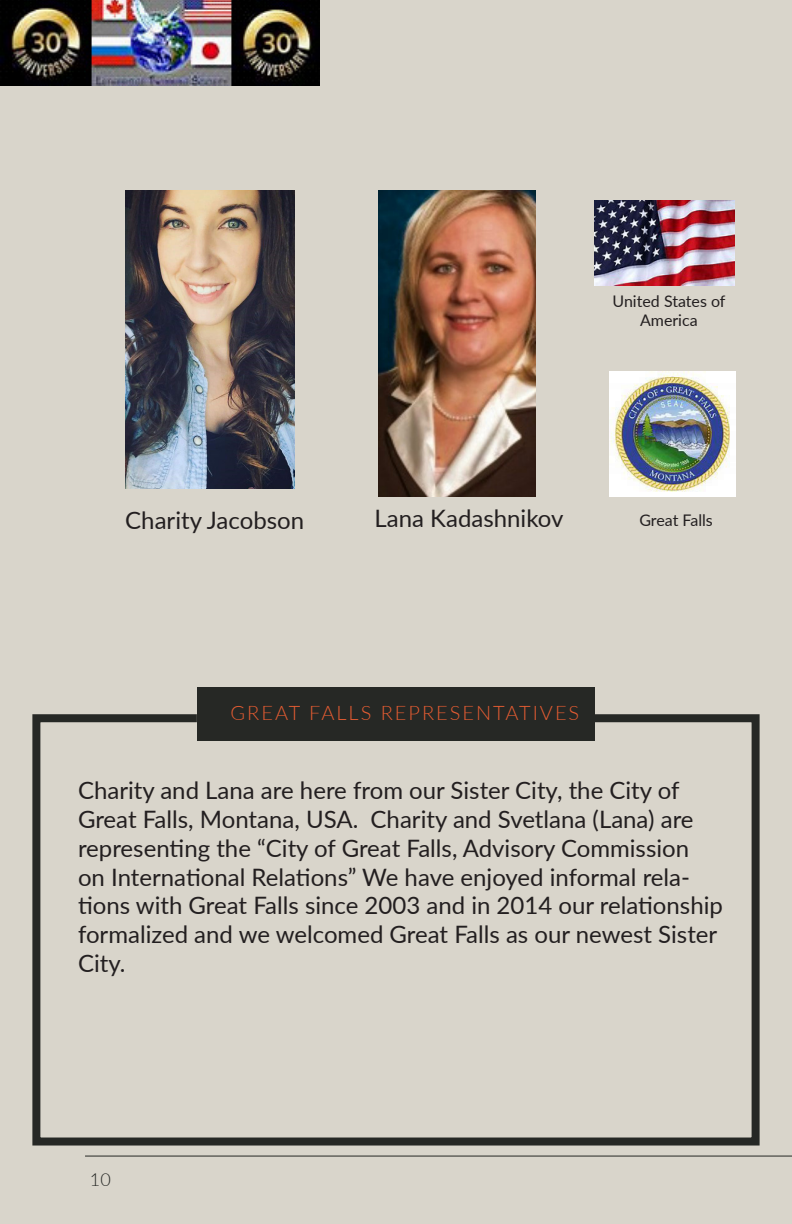
<style>
.page{position:relative;width:792px;height:1224px;background:#d9d5cb}
.page>*{position:absolute;margin:0;border:0;box-sizing:border-box;transform-origin:0 0}
.t1{font:24px/28.8px "Lato";color:#231f20}
.Header_-_Align_Cente{font:300 20px "Lato";letter-spacing:.1em;color:#e45c32}
.t2{font:300 18px "Lato";color:#262825}
.t3{font:16px/19.2px "Lato";color:#231f20;text-align:center}
</style>
<div class="page">
<img style="left:0;top:0;width:319px;height:85px">
<svg style="left:32px;top:714px;width:728px;height:432px"></svg>
<div style="left:197px;top:687px;width:398px;height:54px;background:#262825"></div>
<img style="left:125px;top:190px;width:169px;height:298px">
<img style="left:378px;top:190px;width:157px;height:307px">
<img style="left:595px;top:200px;width:140px;height:86px">
<img style="left:609px;top:372px;width:126px;height:125px">
<hr style="left:85px;top:1156px;width:707px;height:1px;background:#262825">
<p class="t3" style="left:613px;top:291px;width:115px">United States of<br>America</p>
<p class="t1" style="left:125px;top:505px;width:180px">Charity Jacobson</p>
<p class="t1" style="left:375px;top:503px;width:190px">Lana Kadashnikov</p>
<p class="t3" style="left:639px;top:509px;width:75px">Great Falls</p>
<p class="Header_-_Align_Cente" style="left:231px;top:699px;width:350px">GREAT FALLS REPRESENTATIVES</p>
<p class="t1" style="left:78px;top:775px;width:646px">Charity and Lana are here from our Sister City, the City of Great Falls, Montana, USA. Charity and Svetlana (Lana) are representing the “City of Great Falls, Advisory Commission<br>on International Relations” We have enjoyed informal rela&shy;tions with Great Falls since 2003 and in 2014 our relationship formalized and we welcomed Great Falls as our newest Sister City.</p>
<p class="t2" style="left:90px;top:1167px;width:22px">10</p>
</div>
